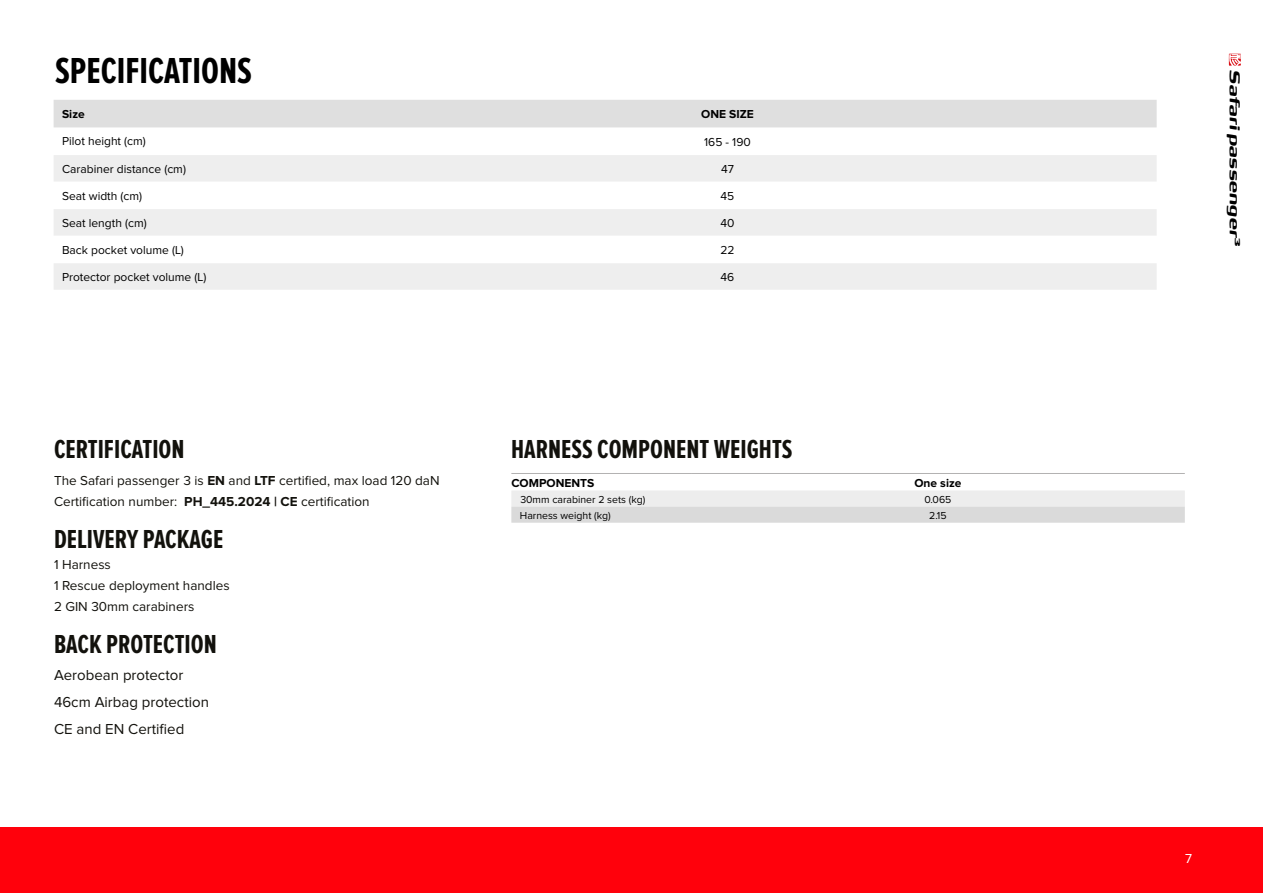
<style>
.page{position:relative;width:1263px;height:893px;background:#fff}
.page>*{position:absolute;margin:0;border:0;box-sizing:border-box;transform-origin:0 0}
.t1{font:700 37.5px "Proxima Nova Ex Cn";color:#000}
.t2{font:700 27px "Proxima Nova Ex Cn";color:#12110c}
.t3{font:italic 900 18px "FP Head Pro";letter-spacing:-.03em;color:#000}
.t4{font:15px/27px "Proxima Nova";color:#12110c}
.t5{font:13.5px/21px "Proxima Nova";color:#12110c}
.t6{font:13.5px "Proxima Nova";color:#fff}
.t7{font:12px "Proxima Nova";color:#000}
.t8{font:700 12px "Proxima Nova";color:#000}
.t9{font:10.5px "Proxima Nova";color:#000}
.s1{font-weight:700}
</style>
<div class="page">
<div style="left:0;top:828px;width:1263px;height:65px;background:#ff010c"></div>
<svg style="left:1229px;top:54px;width:12px;height:12px"></svg>
<div style="left:54px;top:100px;width:1103px;height:27px;background:#dfdfdf"></div>
<svg style="left:54px;top:155px;width:1103px;height:135px;fill:#eee"></svg>
<svg style="left:511px;top:491px;width:674px;height:32px;background:#e3e3e3"></svg>
<hr style="left:511px;top:473px;width:180px;height:1px;background:#b3b2b2">
<hr style="left:691px;top:473px;width:494px;height:1px;background:#b3b2b2">
<h1 class="t1" style="left:55px;top:50px;width:199px">SPECIFICATIONS</h1>
<p class="t8" style="left:62px;top:108px;width:24px">Size</p>
<p class="t8" style="left:701px;top:108px;width:54px">ONE SIZE</p>
<p class="t7" style="left:62px;top:136px;width:85px">Pilot height (cm)</p>
<p class="t7" style="left:704px;top:137px;width:48px">165 - 190</p>
<p class="t7" style="left:62px;top:164px;width:125px">Carabiner distance (cm)</p>
<p class="t7" style="left:721px;top:164px;width:14px">47</p>
<p class="t7" style="left:62px;top:190px;width:82px">Seat width (cm)</p>
<p class="t7" style="left:721px;top:190px;width:15px">45</p>
<p class="t7" style="left:62px;top:218px;width:86px">Seat length (cm)</p>
<p class="t7" style="left:720px;top:218px;width:16px">40</p>
<p class="t7" style="left:62px;top:244px;width:123px">Back pocket volume (L)</p>
<p class="t7" style="left:720px;top:244px;width:16px">22</p>
<p class="t7" style="left:62px;top:272px;width:146px">Protector pocket volume (L)</p>
<p class="t7" style="left:721px;top:272px;width:15px">46</p>
<h2 class="t2" style="left:54px;top:434px;width:132px">CERTIFICATION</h2>
<p class="t5" style="left:54px;top:471px;width:387px">The Safari passenger 3 is <span class="s1">EN</span> and <span class="s1">LTF</span> certified, max load 120 daN<br>Certification number: <span class="s1">PH_445.2024 | CE</span> certification</p>
<h2 class="t2" style="left:54px;top:524px;width:171px">DELIVERY PACKAGE</h2>
<p class="t5" style="left:54px;top:555px;width:177px">1 Harness<br>1 Rescue deployment handles<br>2 GIN 30mm carabiners</p>
<h2 class="t2" style="left:54px;top:629px;width:164px">BACK PROTECTION</h2>
<p class="t4" style="left:54px;top:662px;width:156px">Aerobean protector<br>46cm Airbag protection<br>CE and EN Certified</p>
<h2 class="t2" style="left:511px;top:434px;width:283px">HARNESS COMPONENT WEIGHTS</h2>
<p class="t8" style="left:511px;top:477px;width:84px">COMPONENTS</p>
<p class="t8" style="left:914px;top:477px;width:48px">One size</p>
<p class="t9" style="left:520px;top:494px;width:127px">30mm carabiner 2 sets (kg)</p>
<p class="t9" style="left:924px;top:494px;width:29px">0.065</p>
<p class="t9" style="left:520px;top:510px;width:92px">Harness weight (kg)</p>
<p class="t9" style="left:929px;top:510px;width:19px">2.15</p>
<h3 class="t3" style="left:1248px;top:69px;width:179px;rotate:90deg">Safari passenger3</h3>
<p class="t6" style="left:1185px;top:852px;width:8px">7</p>
</div>
